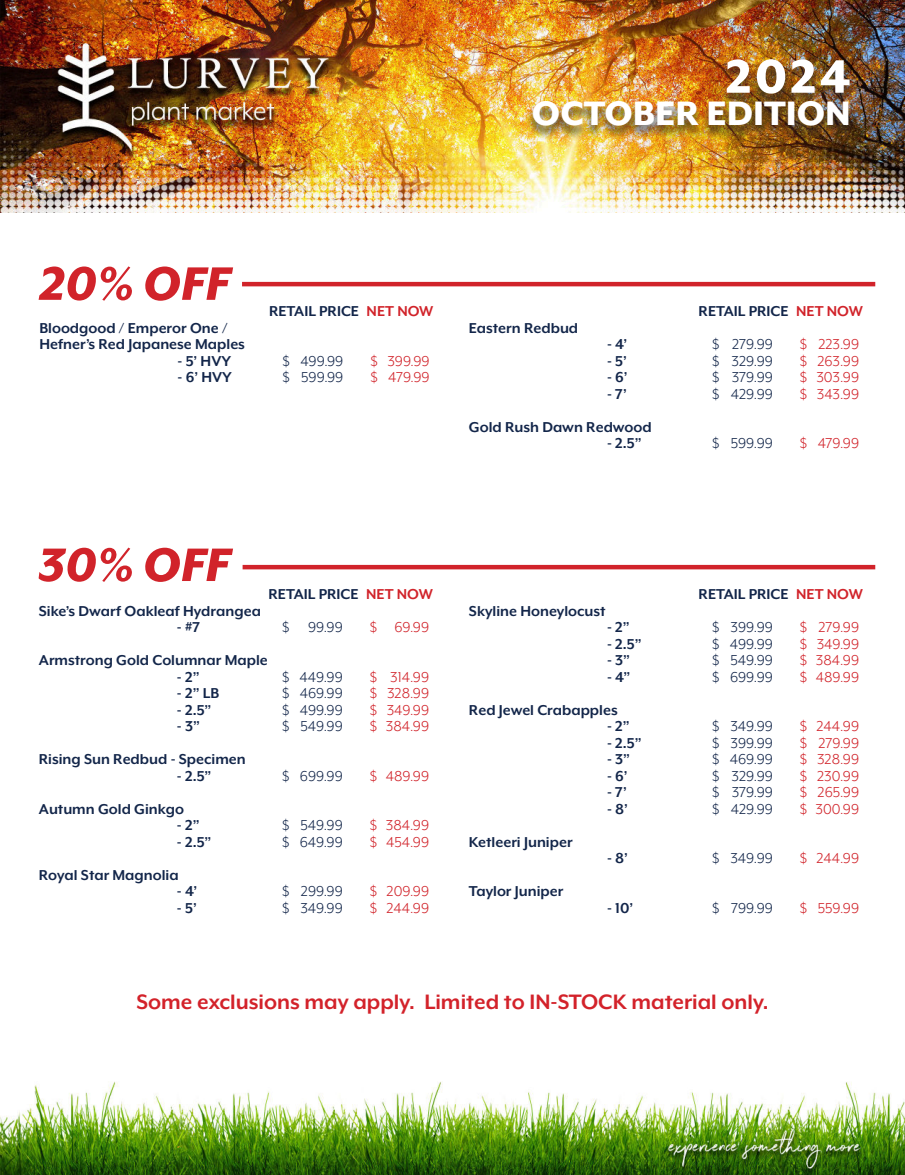
<style>
.page{position:relative;width:905px;height:1175px;background:#fff}
.page>*{position:absolute;margin:0;border:0;box-sizing:border-box;transform-origin:0 0}
.t1{font:italic 800 54px "Mr Eaves XL Mod OT";color:#d1232a}
.t2{font:800 54px "Mr Eaves XL Mod OT";color:#fff}
.t3{font:800 39px "Mr Eaves XL Mod OT";color:#fff}
.t4{font:700 24px "Mr Eaves XL Mod OT";color:#d3222a}
.t5{font:700 16.5px/16.5px "Mr Eaves XL Mod OT";color:#13264a}
.t6{font:16.5px "Mr Eaves XL Mod OT";color:#13264a}
.t7{font:16.5px "Mr Eaves XL Mod OT";color:#d1232a}
.s1{color:#d1232a}
</style>
<div class="page">
<img style="left:0;top:0;width:904px;height:213px">
<img style="left:0;top:1081px;width:904px;height:93px">
<div style="left:525px;top:58px;width:332px;height:82px;background:#231f20;opacity:.65"></div>
<hr style="left:242px;top:282px;width:633px;height:4px;background:#d1232a">
<hr style="left:242px;top:565px;width:633px;height:4px;background:#d1232a">
<h1 class="t2" style="left:725px;top:42px;width:127px">2024</h1>
<h2 class="t3" style="left:532px;top:89px;width:320px">OCTOBER EDITION</h2>
<h1 class="t1" style="left:40px;top:249px;width:192px">20% OFF</h1>
<p class="t5" style="left:269px;top:304px;width:166px">RETAIL PRICE <span class="s1">NET NOW</span></p>
<p class="t5" style="left:39px;top:321px;width:207px">Bloodgood / Emperor One /<br>Hefner’s Red Japanese Maples</p>
<p class="t5" style="left:177px;top:354px;width:55px">- 5’ HVY</p>
<p class="t6" style="left:282px;top:354px;width:62px">$ 499.99</p>
<p class="t7" style="left:370px;top:354px;width:61px">$ 399.99</p>
<p class="t5" style="left:177px;top:370px;width:56px">- 6’ HVY</p>
<p class="t6" style="left:282px;top:371px;width:62px">$ 599.99</p>
<p class="t7" style="left:370px;top:371px;width:61px">$ 479.99</p>
<p class="t5" style="left:469px;top:321px;width:111px">Eastern Redbud</p>
<p class="t5" style="left:698px;top:304px;width:166px">RETAIL PRICE <span class="s1">NET NOW</span></p>
<p class="t5" style="left:607px;top:337px;width:22px">- 4’</p>
<p class="t6" style="left:712px;top:338px;width:62px">$ 279.99</p>
<p class="t7" style="left:799px;top:338px;width:61px">$ 223.99</p>
<p class="t5" style="left:607px;top:354px;width:21px">- 5’</p>
<p class="t6" style="left:712px;top:354px;width:62px">$ 329.99</p>
<p class="t7" style="left:799px;top:354px;width:61px">$ 263.99</p>
<p class="t5" style="left:607px;top:370px;width:22px">- 6’</p>
<p class="t6" style="left:712px;top:371px;width:62px">$ 379.99</p>
<p class="t7" style="left:799px;top:371px;width:61px">$ 303.99</p>
<p class="t5" style="left:607px;top:387px;width:21px">- 7’</p>
<p class="t6" style="left:712px;top:387px;width:62px">$ 429.99</p>
<p class="t7" style="left:799px;top:387px;width:61px">$ 343.99</p>
<p class="t5" style="left:469px;top:420px;width:184px">Gold Rush Dawn Redwood</p>
<p class="t5" style="left:607px;top:436px;width:36px">- 2.5”</p>
<p class="t6" style="left:712px;top:437px;width:62px">$ 599.99</p>
<p class="t7" style="left:799px;top:437px;width:61px">$ 479.99</p>
<h1 class="t1" style="left:38px;top:531px;width:193px">30% OFF</h1>
<p class="t5" style="left:268px;top:587px;width:166px">RETAIL PRICE <span class="s1">NET NOW</span></p>
<p class="t5" style="left:39px;top:604px;width:223px">Sike’s Dwarf Oakleaf Hydrangea</p>
<p class="t5" style="left:177px;top:620px;width:24px">- #7</p>
<p class="t6" style="left:282px;top:621px;width:62px">$ 99.99</p>
<p class="t7" style="left:370px;top:621px;width:61px">$ 69.99</p>
<p class="t5" style="left:39px;top:653px;width:230px">Armstrong Gold Columnar Maple</p>
<p class="t5" style="left:177px;top:670px;width:24px">- 2”</p>
<p class="t6" style="left:282px;top:670px;width:62px">$ 449.99</p>
<p class="t7" style="left:370px;top:670px;width:61px">$ 314.99</p>
<p class="t5" style="left:177px;top:686px;width:44px">- 2” LB</p>
<p class="t6" style="left:282px;top:687px;width:62px">$ 469.99</p>
<p class="t7" style="left:370px;top:687px;width:61px">$ 328.99</p>
<p class="t5" style="left:177px;top:703px;width:36px">- 2.5”</p>
<p class="t6" style="left:282px;top:703px;width:62px">$ 499.99</p>
<p class="t7" style="left:370px;top:703px;width:61px">$ 349.99</p>
<p class="t5" style="left:177px;top:719px;width:25px">- 3”</p>
<p class="t6" style="left:282px;top:720px;width:62px">$ 549.99</p>
<p class="t7" style="left:370px;top:720px;width:61px">$ 384.99</p>
<p class="t5" style="left:39px;top:752px;width:208px">Rising Sun Redbud - Specimen</p>
<p class="t5" style="left:177px;top:769px;width:36px">- 2.5”</p>
<p class="t6" style="left:282px;top:769px;width:62px">$ 699.99</p>
<p class="t7" style="left:370px;top:769px;width:61px">$ 489.99</p>
<p class="t5" style="left:39px;top:802px;width:147px">Autumn Gold Ginkgo</p>
<p class="t5" style="left:177px;top:818px;width:24px">- 2”</p>
<p class="t6" style="left:282px;top:819px;width:62px">$ 549.99</p>
<p class="t7" style="left:370px;top:819px;width:61px">$ 384.99</p>
<p class="t5" style="left:177px;top:835px;width:36px">- 2.5”</p>
<p class="t6" style="left:282px;top:835px;width:62px">$ 649.99</p>
<p class="t7" style="left:370px;top:835px;width:61px">$ 454.99</p>
<p class="t5" style="left:39px;top:868px;width:141px">Royal Star Magnolia</p>
<p class="t5" style="left:177px;top:884px;width:22px">- 4’</p>
<p class="t6" style="left:282px;top:885px;width:62px">$ 299.99</p>
<p class="t7" style="left:370px;top:885px;width:61px">$ 209.99</p>
<p class="t5" style="left:177px;top:901px;width:21px">- 5’</p>
<p class="t6" style="left:282px;top:901px;width:62px">$ 349.99</p>
<p class="t7" style="left:370px;top:901px;width:61px">$ 244.99</p>
<p class="t5" style="left:469px;top:604px;width:138px">Skyline Honeylocust</p>
<p class="t5" style="left:698px;top:587px;width:166px">RETAIL PRICE <span class="s1">NET NOW</span></p>
<p class="t5" style="left:607px;top:620px;width:24px">- 2”</p>
<p class="t6" style="left:712px;top:621px;width:62px">$ 399.99</p>
<p class="t7" style="left:799px;top:621px;width:61px">$ 279.99</p>
<p class="t5" style="left:607px;top:637px;width:36px">- 2.5”</p>
<p class="t6" style="left:712px;top:637px;width:62px">$ 499.99</p>
<p class="t7" style="left:799px;top:637px;width:61px">$ 349.99</p>
<p class="t5" style="left:607px;top:653px;width:25px">- 3”</p>
<p class="t6" style="left:712px;top:654px;width:62px">$ 549.99</p>
<p class="t7" style="left:799px;top:654px;width:61px">$ 384.99</p>
<p class="t5" style="left:607px;top:670px;width:25px">- 4”</p>
<p class="t6" style="left:712px;top:670px;width:62px">$ 699.99</p>
<p class="t7" style="left:799px;top:670px;width:61px">$ 489.99</p>
<p class="t5" style="left:469px;top:703px;width:150px">Red Jewel Crabapples</p>
<p class="t5" style="left:607px;top:719px;width:24px">- 2”</p>
<p class="t6" style="left:712px;top:720px;width:62px">$ 349.99</p>
<p class="t7" style="left:799px;top:720px;width:61px">$ 244.99</p>
<p class="t5" style="left:607px;top:736px;width:36px">- 2.5”</p>
<p class="t6" style="left:712px;top:736px;width:62px">$ 399.99</p>
<p class="t7" style="left:799px;top:736px;width:61px">$ 279.99</p>
<p class="t5" style="left:607px;top:752px;width:25px">- 3”</p>
<p class="t6" style="left:712px;top:753px;width:62px">$ 469.99</p>
<p class="t7" style="left:799px;top:753px;width:61px">$ 328.99</p>
<p class="t5" style="left:607px;top:769px;width:22px">- 6’</p>
<p class="t6" style="left:712px;top:769px;width:62px">$ 329.99</p>
<p class="t7" style="left:799px;top:769px;width:61px">$ 230.99</p>
<p class="t5" style="left:607px;top:785px;width:21px">- 7’</p>
<p class="t6" style="left:712px;top:786px;width:62px">$ 379.99</p>
<p class="t7" style="left:799px;top:786px;width:61px">$ 265.99</p>
<p class="t5" style="left:607px;top:802px;width:22px">- 8’</p>
<p class="t6" style="left:712px;top:802px;width:62px">$ 429.99</p>
<p class="t7" style="left:799px;top:802px;width:61px">$ 300.99</p>
<p class="t5" style="left:469px;top:835px;width:105px">Ketleeri Juniper</p>
<p class="t5" style="left:607px;top:851px;width:22px">- 8’</p>
<p class="t6" style="left:712px;top:852px;width:62px">$ 349.99</p>
<p class="t7" style="left:799px;top:852px;width:61px">$ 244.99</p>
<p class="t5" style="left:469px;top:884px;width:96px">Taylor Juniper</p>
<p class="t5" style="left:607px;top:901px;width:28px">- 10’</p>
<p class="t6" style="left:712px;top:901px;width:62px">$ 799.99</p>
<p class="t7" style="left:799px;top:901px;width:61px">$ 559.99</p>
<h3 class="t4" style="left:136px;top:993px;width:633px">Some exclusions may apply. Limited to IN-STOCK material only.</h3>
</div>
